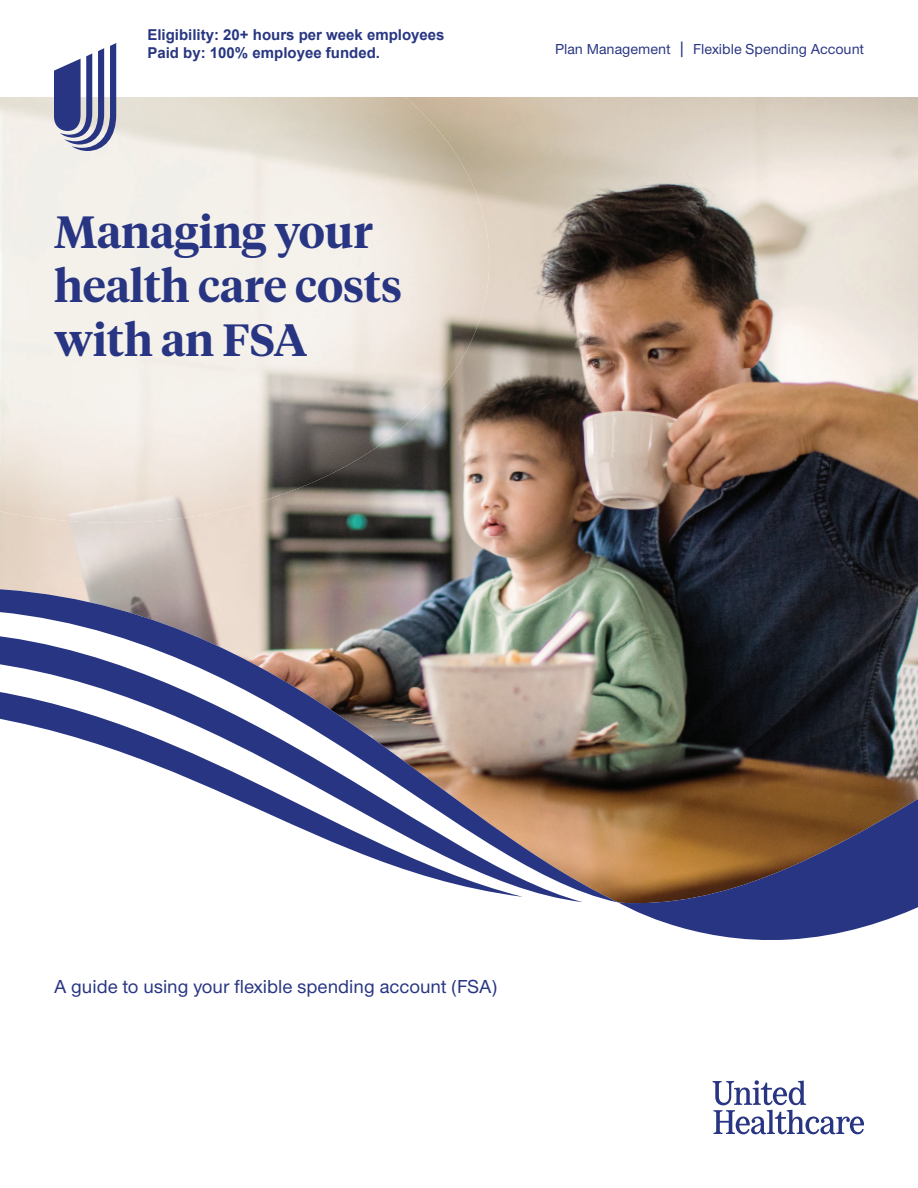
<style>
.page{position:relative;width:918px;height:1188px;background:#fff}
.page>*{position:absolute;margin:0;border:0;box-sizing:border-box;transform-origin:0 0}
.t1{font:600 45px/54px "UHC Serif Headline";color:#283582}
.t2{font:500 19.5px "UHC Sans";color:#283582}
.t3{font:700 15px/18px "Arial";color:#283682}
.t4{font:500 15px "UHC Sans";color:#283582}
.s1{font-size:18.75px}
</style>
<div class="page">
<img style="left:0;top:97px;width:918px;height:484px">
<img style="left:151px;top:97px;width:338px;height:336px">
<img style="left:0;top:97px;width:151px;height:426px">
<img style="left:147px;top:422px;width:265px;height:59px">
<img style="left:149px;top:473px;width:202px;height:50px">
<svg style="left:619px;top:581px;width:299px;height:554px"></svg>
<svg style="left:619px;top:673px;width:299px;height:272px;background:#5b4f4f"></svg>
<img style="left:0;top:581px;width:619px;height:322px">
<svg style="left:54px;top:43px;width:62px;height:108px"></svg>
<svg style="left:713px;top:1080px;width:151px;height:54px"></svg>
<p class="t3" style="left:147px;top:26px;width:299px">Eligibility: 20+ hours per week employees<br>Paid by: 100% employee funded.</p>
<h1 class="t1" style="left:54px;top:209px;width:350px">Managing your health care costs with an FSA</h1>
<p class="t4" style="left:555px;top:43px;width:310px">Plan Management <span class="s1">|</span> Flexible Spending Account</p>
<h2 class="t2" style="left:54px;top:979px;width:445px">A guide to using your flexible spending account (FSA)</h2>
</div>
